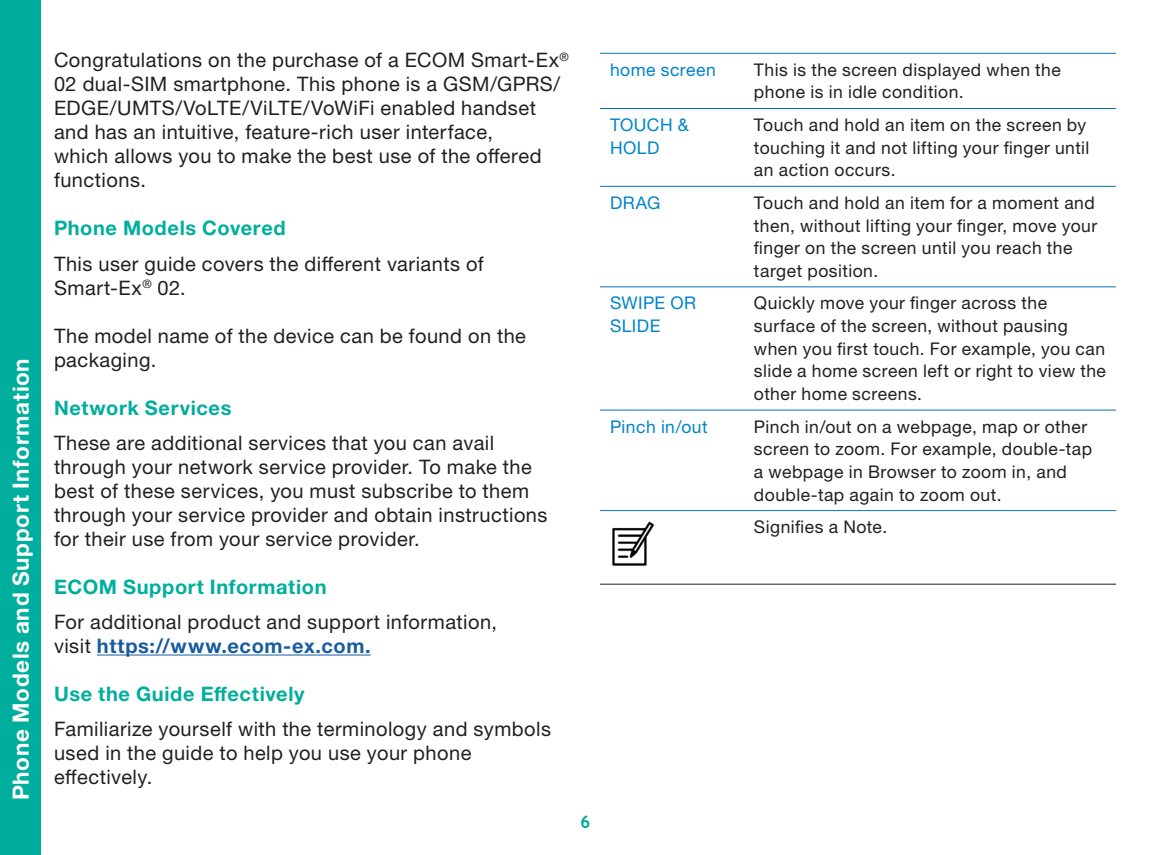
<style>
.page{position:relative;width:1170px;height:855px;background:#fff}
.page>*{position:absolute;margin:0;border:0;box-sizing:border-box;transform-origin:0 0}
.t1{font:700 22.5px "Helvetica Neue LTW1 G";letter-spacing:.03em;color:#fff}
.t2{font:20px/24px "Helvetica Neue LTW1 G";letter-spacing:.025em;color:#231f20}
.t3{font:700 20px "Helvetica Neue LTW1 G";letter-spacing:.03em;color:#00ae9d}
.t4{font:17.5px/22.8px "Helvetica Neue LTW1 G";letter-spacing:.025em;color:#231f20}
.t5{font:17.5px/22.8px "Helvetica Neue LTW1 G";letter-spacing:.025em;color:#0084ca}
.t6{font:700 17.5px "Trebuchet MS";color:#00ae9d}
.s1{font-weight:700;color:#175d9e}
</style>
<div class="page">
<div style="left:0;top:0;width:40px;height:855px;background:#00ae9d"></div>
<hr style="left:97px;top:655px;width:274px;height:1px;background:#175d9e">
<hr style="left:600px;top:53px;width:144px;height:1px;background:#0874b1">
<hr style="left:744px;top:53px;width:372px;height:1px;background:#0874b1">
<hr style="left:600px;top:108px;width:144px;height:1px;background:#0874b1">
<hr style="left:744px;top:108px;width:372px;height:1px;background:#0874b1">
<hr style="left:600px;top:186px;width:144px;height:1px;background:#0874b1">
<hr style="left:744px;top:186px;width:372px;height:1px;background:#0874b1">
<hr style="left:600px;top:286px;width:144px;height:1px;background:#0874b1">
<hr style="left:744px;top:286px;width:372px;height:1px;background:#0874b1">
<hr style="left:600px;top:410px;width:144px;height:1px;background:#0874b1">
<hr style="left:744px;top:410px;width:372px;height:1px;background:#0874b1">
<hr style="left:600px;top:510px;width:144px;height:1px;background:#0874b1">
<hr style="left:744px;top:510px;width:372px;height:1px;background:#0874b1">
<hr style="left:600px;top:584px;width:144px;height:1px;background:#231f20">
<hr style="left:744px;top:584px;width:372px;height:1px;background:#231f20">
<img style="left:612px;top:521px;width:43px;height:45px">
<p class="t1" style="left:7px;top:800px;width:443px;rotate:-90deg">Phone Models and Support Information</p>
<p class="t2" style="left:54px;top:48px;width:516px">Congratulations on the purchase of a ECOM Smart-Ex<sup>® </sup>02 dual-SIM smartphone. This phone is a GSM/GPRS/ EDGE/UMTS/VoLTE/ViLTE/VoWiFi enabled handset and has an intuitive, feature-rich user interface,<br>which allows you to make the best use of the offered functions.</p>
<p class="t3" style="left:54px;top:216px;width:233px">Phone Models Covered</p>
<p class="t2" style="left:54px;top:251px;width:431px">This user guide covers the different variants of<br>Smart-Ex<sup>®</sup> 02.</p>
<p class="t2" style="left:54px;top:323px;width:474px">The model name of the device can be found on the packaging.</p>
<p class="t3" style="left:54px;top:395px;width:179px">Network Services</p>
<p class="t2" style="left:54px;top:431px;width:495px">These are additional services that you can avail through your network service provider. To make the best of these services, you must subscribe to them through your service provider and obtain instructions for their use from your service provider.</p>
<p class="t3" style="left:54px;top:574px;width:274px">ECOM Support Information</p>
<p class="t2" style="left:54px;top:610px;width:445px">For additional product and support information, visit <span class="s1">https://www.ecom-ex.com.</span></p>
<p class="t3" style="left:54px;top:682px;width:252px">Use the Guide Effectively</p>
<p class="t2" style="left:54px;top:717px;width:499px">Familiarize yourself with the terminology and symbols used in the guide to help you use your phone effectively.</p>
<p class="t6" style="left:580px;top:811px;width:12px">6</p>
<p class="t5" style="left:610px;top:58px;width:107px">home screen</p>
<p class="t4" style="left:754px;top:58px;width:308px">This is the screen displayed when the phone is in idle condition.</p>
<p class="t5" style="left:610px;top:113px;width:80px">TOUCH &amp;<br>HOLD</p>
<p class="t4" style="left:754px;top:113px;width:337px">Touch and hold an item on the screen by touching it and not lifting your finger until an action occurs.</p>
<p class="t5" style="left:610px;top:191px;width:52px">DRAG</p>
<p class="t4" style="left:754px;top:191px;width:345px">Touch and hold an item for a moment and then, without lifting your finger, move your finger on the screen until you reach the target position.</p>
<p class="t5" style="left:610px;top:292px;width:88px">SWIPE OR<br>SLIDE</p>
<p class="t4" style="left:754px;top:292px;width:354px">Quickly move your finger across the surface of the screen, without pausing when you first touch. For example, you can slide a home screen left or right to view the other home screens.</p>
<p class="t5" style="left:610px;top:415px;width:99px">Pinch in/out</p>
<p class="t4" style="left:754px;top:415px;width:340px">Pinch in/out on a webpage, map or other screen to zoom. For example, double-tap a webpage in Browser to zoom in, and double-tap again to zoom out.</p>
<p class="t4" style="left:754px;top:515px;width:135px">Signifies a Note.</p>
</div>
